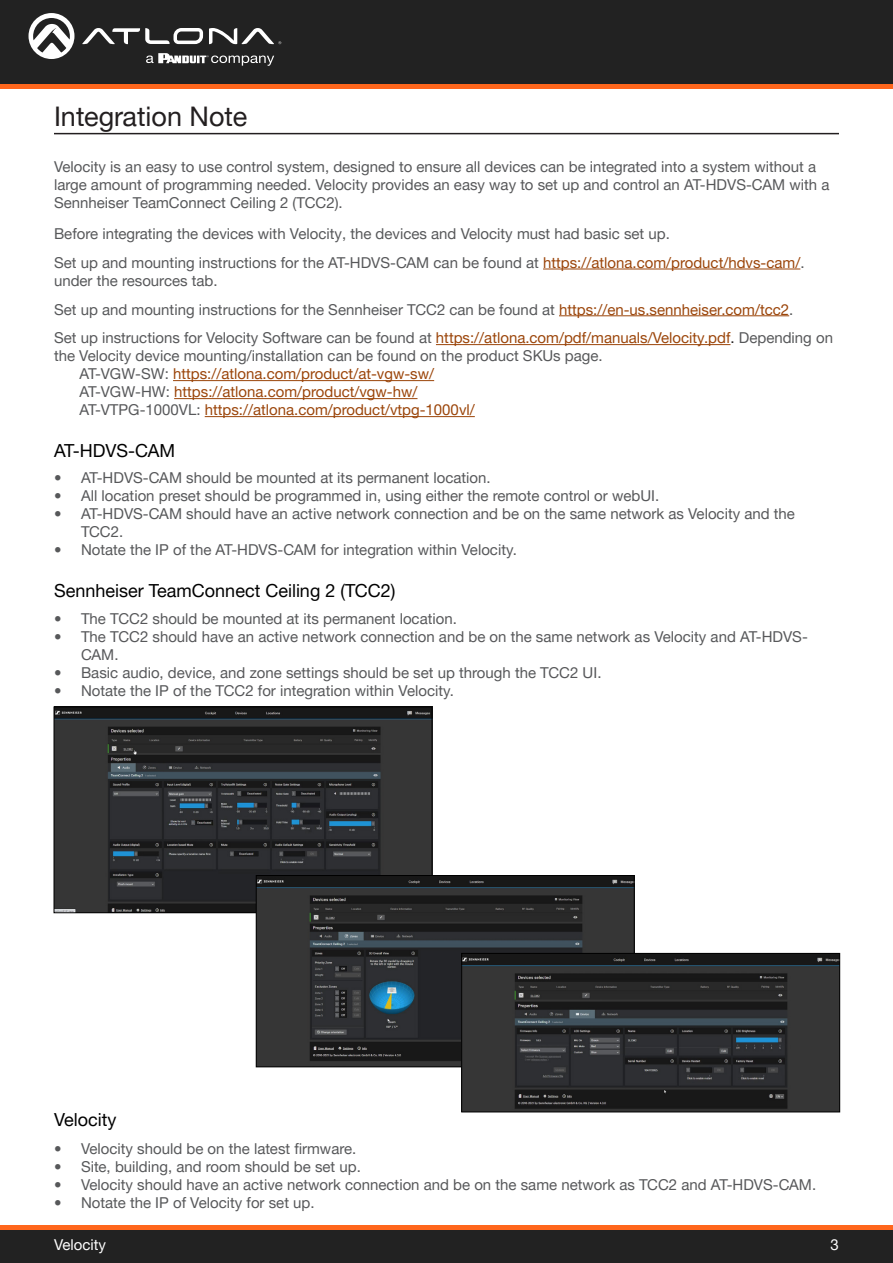
<style>
.page{position:relative;width:893px;height:1263px;background:#fff}
.page>*{position:absolute;margin:0;border:0;box-sizing:border-box;transform-origin:0 0}
.Section_Header{font:27px "Helvetica Neue LTW1 G";color:#231f20}
.Secondary_Subsection{font:18px "Helvetica Neue LTW1 G";color:#000}
.General_Text{font:15px/18px "Helvetica Neue LTW1 G";color:#57585a}
.General_Text-2{font:15px "Helvetica Neue LTW1 G";color:#9b450a}
.t1{font:15px "Helvetica Neue LTW1 G";color:#fff}
.s1{color:#9b450a}
.s2{color:#231f20}
.s3{color:#57585a}
</style>
<div class="page">
<div style="left:0;top:1227px;width:893px;height:36px;background:#222"></div>
<div style="left:0;top:0;width:893px;height:84px;background:#222"></div>
<svg style="left:82px;top:28px;width:121px;height:16px"></svg>
<svg style="left:209px;top:28px;width:72px;height:16px"></svg>
<svg style="left:29px;top:13px;width:45px;height:46px"></svg>
<svg style="left:146px;top:53px;width:128px;height:13px"></svg>
<hr style="left:0;top:84px;width:893px;height:4px;background:#ff661c">
<hr style="left:0;top:1225px;width:893px;height:4px;background:#ff661c">
<hr style="left:54px;top:133px;width:785px;height:1px;background:#231f20">
<hr style="left:543px;top:269px;width:257px;height:1px;background:#9b450a">
<hr style="left:559px;top:315px;width:230px;height:1px;background:#9b450a">
<hr style="left:436px;top:344px;width:294px;height:1px;background:#9b450a">
<hr style="left:173px;top:380px;width:261px;height:1px;background:#9b450a">
<hr style="left:174px;top:398px;width:243px;height:1px;background:#9b450a">
<hr style="left:205px;top:416px;width:270px;height:1px;background:#9b450a">
<img style="left:56px;top:708px;width:374px;height:203px">
<div style="left:54px;top:706px;width:378px;height:207px;border:1px solid #000"></div>
<img style="left:258px;top:877px;width:375px;height:188px">
<div style="left:256px;top:875px;width:379px;height:192px;border:1px solid #000"></div>
<img style="left:463px;top:955px;width:375px;height:155px">
<div style="left:461px;top:953px;width:379px;height:159px;border:1px solid #000"></div>
<p class="Section_Header" style="left:54px;top:100px;width:195px">Integration Note</p>
<p class="General_Text" style="left:54px;top:157px;width:777px">Velocity is an easy to use control system, designed to ensure all devices can be integrated into a system without a large amount of programming needed. Velocity provides an easy way to set up and control an AT-HDVS-CAM with a<br>Sennheiser TeamConnect Ceiling 2 (TCC2).</p>
<p class="General_Text" style="left:54px;top:225px;width:617px">Before integrating the devices with Velocity, the devices and Velocity must had basic set up.</p>
<p class="General_Text" style="left:54px;top:253px;width:752px">Set up and mounting instructions for the AT-HDVS-CAM can be found at <span class="s1">https://atlona.com/product/hdvs-cam/</span>. under the resources tab.</p>
<p class="General_Text" style="left:54px;top:300px;width:741px">Set up and mounting instructions for the Sennheiser TCC2 can be found at <span class="s1">https://en-us.sennheiser.com/tcc2</span>.</p>
<p class="General_Text" style="left:54px;top:329px;width:780px">Set up instructions for Velocity Software can be found at <span class="s1">https://atlona.com/pdf/manuals/Velocity.pdf</span><span class="s2">.</span> Depending on the Velocity device mounting/installation can be found on the product SKUs page.</p>
<p class="General_Text-2" style="left:80px;top:365px;width:356px"><span class="s3">AT-VGW-SW:</span> https://atlona.com/product/at-vgw-sw/</p>
<p class="General_Text-2" style="left:80px;top:383px;width:339px"><span class="s3">AT-VGW-HW:</span> https://atlona.com/product/vgw-hw/</p>
<p class="General_Text-2" style="left:80px;top:401px;width:397px"><span class="s3">AT-VTPG-1000VL:</span> https://atlona.com/product/vtpg-1000vl/</p>
<p class="Secondary_Subsection" style="left:54px;top:440px;width:123px">AT-HDVS-CAM</p>
<p class="General_Text" style="left:54px;top:468px;width:438px">• AT-HDVS-CAM should be mounted at its permanent location.</p>
<p class="General_Text" style="left:54px;top:486px;width:607px">• All location preset should be programmed in, using either the remote control or webUI.</p>
<p class="General_Text" style="left:81px;top:504px;width:715px;text-indent:-27px">• AT-HDVS-CAM should have an active network connection and be on the same network as Velocity and the<br>TCC2.</p>
<p class="General_Text" style="left:54px;top:540px;width:464px">• Notate the IP of the AT-HDVS-CAM for integration within Velocity.</p>
<p class="Secondary_Subsection" style="left:54px;top:580px;width:343px">Sennheiser TeamConnect Ceiling 2 (TCC2)</p>
<p class="General_Text" style="left:54px;top:610px;width:404px">• The TCC2 should be mounted at its permanent location.</p>
<p class="General_Text" style="left:81px;top:628px;width:728px;text-indent:-27px">• The TCC2 should have an active network connection and be on the same network as Velocity and AT-HDVS-<br>CAM.</p>
<p class="General_Text" style="left:54px;top:664px;width:549px">• Basic audio, device, and zone settings should be set up through the TCC2 UI.</p>
<p class="General_Text" style="left:54px;top:682px;width:402px">• Notate the IP of the TCC2 for integration within Velocity.</p>
<p class="Secondary_Subsection" style="left:54px;top:1109px;width:64px">Velocity</p>
<p class="General_Text" style="left:54px;top:1140px;width:304px">• Velocity should be on the latest firmware.</p>
<p class="General_Text" style="left:54px;top:1158px;width:308px">• Site, building, and room should be set up.</p>
<p class="General_Text" style="left:54px;top:1176px;width:764px">• Velocity should have an active network connection and be on the same network as TCC2 and AT-HDVS-CAM.</p>
<p class="General_Text" style="left:54px;top:1194px;width:262px">• Notate the IP of Velocity for set up.</p>
<p class="t1" style="left:54px;top:1235px;width:54px">Velocity</p>
<p class="t1" style="left:831px;top:1235px;width:10px">3</p>
</div>
